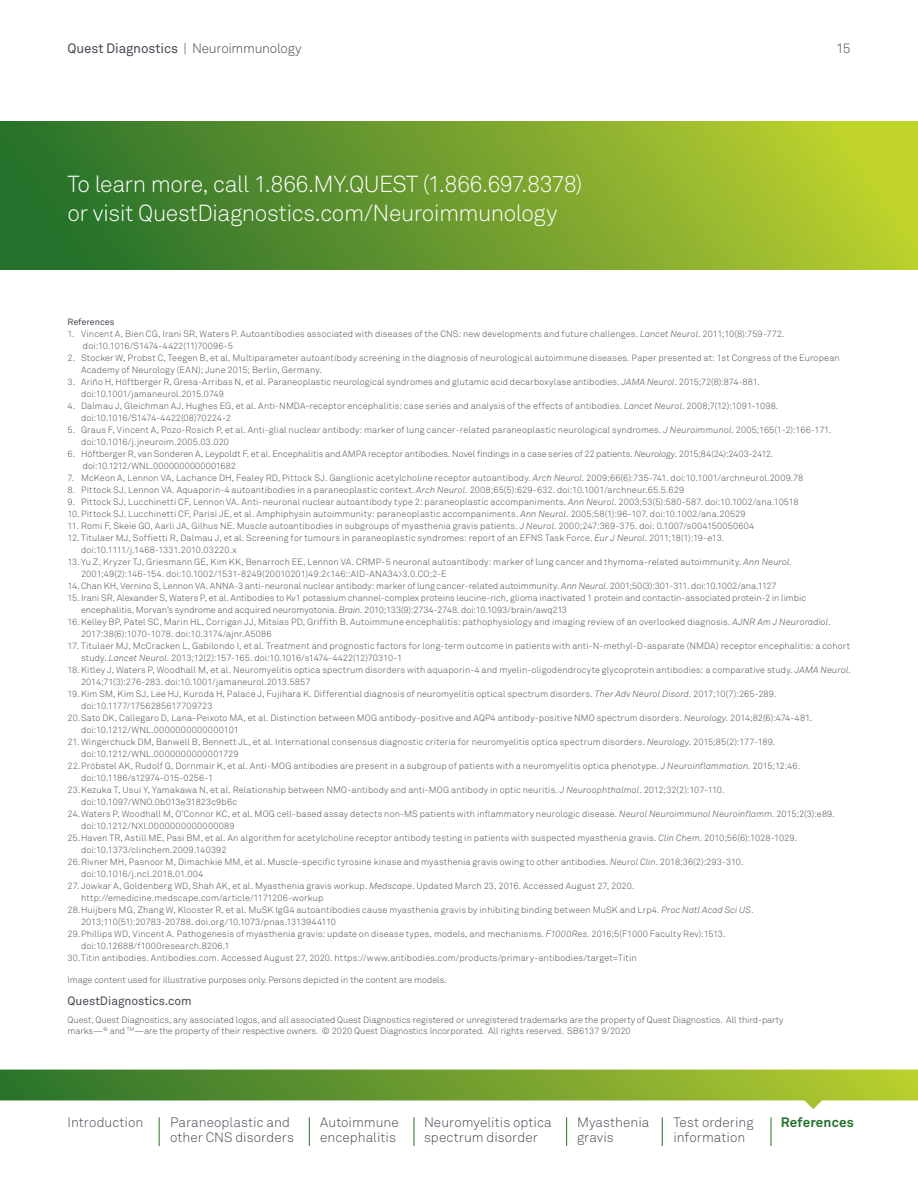
<style>
.page{position:relative;width:918px;height:1188px;background:#fff}
.page>*{position:absolute;margin:0;border:0;box-sizing:border-box;transform-origin:0 0}
.t1{font:300 22.95px/29.5px "Akkurat Pro";letter-spacing:-.02em;color:#fff}
.t2{font:300 13.5px/15px "Akkurat Pro";letter-spacing:.005em;color:#464b54}
.t3{font:13.5px "Akkurat Pro";letter-spacing:-.01em;color:#464b54}
.t4{font:700 13.5px "Akkurat Pro";letter-spacing:.01em;color:#23712a}
.t5{font:12px "Akkurat Pro";color:#464b54}
.t6{font:300 9px/12px "Akkurat Pro";letter-spacing:.015em;color:#464b54}
.t7{font:9px "Akkurat Pro";color:#464b54}
.s1{font-weight:300}
.s2{font-style:italic}
</style>
<div class="page">
<div style="left:0;top:122px;width:918px;height:148px;background:linear-gradient(to right,#1f6b2c,#c2d22f)"></div>
<svg style="left:0;top:1070px;width:918px;height:39px"></svg>
<svg style="left:159px;top:1117px;width:1px;height:29px"></svg>
<svg style="left:309px;top:1117px;width:1px;height:29px"></svg>
<svg style="left:414px;top:1117px;width:1px;height:29px"></svg>
<svg style="left:566px;top:1117px;width:1px;height:29px"></svg>
<svg style="left:662px;top:1117px;width:1px;height:29px"></svg>
<svg style="left:771px;top:1117px;width:1px;height:29px"></svg>
<h2 class="t3" style="left:68px;top:40px;width:236px">Quest Diagnostics <span class="s1">| Neuroimmunology</span></h2>
<h2 class="t2" style="left:836px;top:40px;width:16px">15</h2>
<p class="t1" style="left:68px;top:169px;width:517px">To learn more, call 1.866.MY.QUEST (1.866.697.8378) or visit QuestDiagnostics.com/Neuroimmunology</p>
<p class="t7" style="left:68px;top:317px;width:49px">References</p>
<p class="t6" style="left:83px;top:328px;width:703px;text-indent:-15px">1. Vincent A, Bien CG, Irani SR, Waters P. Autoantibodies associated with diseases of the CNS: new developments and future challenges. <span class="s2">Lancet Neurol</span>. 2011;10(8):759-772. doi:10.1016/S1474-4422(11)70096-5</p>
<p class="t6" style="left:81px;top:352px;width:760px;text-indent:-14px">2. Stocker W, Probst C, Teegen B, et al. Multiparameter autoantibody screening in the diagnosis of neurological autoimmune diseases. Paper presented at: 1st Congress of the European<br>Academy of Neurology (EAN); June 2015; Berlin, Germany.</p>
<p class="t6" style="left:81px;top:376px;width:680px;text-indent:-14px">3. Ariño H, Höftberger R, Gresa-Arribas N, et al. Paraneoplastic neurological syndromes and glutamic acid decarboxylase antibodies. <span class="s2">JAMA Neurol</span>. 2015;72(8):874-881. doi:10.1001/jamaneurol.2015.0749</p>
<p class="t6" style="left:81px;top:400px;width:699px;text-indent:-14px">4. Dalmau J, Gleichman AJ, Hughes EG, et al. Anti-NMDA-receptor encephalitis: case series and analysis of the effects of antibodies. <span class="s2">Lancet Neurol</span>. 2008;7(12):1091-1098. doi:10.1016/S1474-4422(08)70224-2</p>
<p class="t6" style="left:81px;top:424px;width:752px;text-indent:-14px">5. Graus F, Vincent A, Pozo-Rosich P, et al. Anti-glial nuclear antibody: marker of lung cancer-related paraneoplastic neurological syndromes. <span class="s2">J Neuroimmunol</span>. 2005;165(1-2):166-171. doi:10.1016/j.jneuroim.2005.03.020</p>
<p class="t6" style="left:83px;top:448px;width:692px;text-indent:-15px">6. Höftberger R, van Sonderen A, Leypoldt F, et al. Encephalitis and AMPA receptor antibodies. Novel findings in a case series of 22 patients. <span class="s2">Neurology</span>. 2015;84(24):2403-2412. doi:10.1212/WNL.0000000000001682</p>
<p class="t6" style="left:68px;top:472px;width:737px">7. McKeon A, Lennon VA, Lachance DH, Fealey RD, Pittock SJ. Ganglionic acetylcholine receptor autoantibody. <span class="s2">Arch Neurol</span>. 2009;66(6):735-741. doi:10.1001/archneurol.2009.78</p>
<p class="t6" style="left:68px;top:484px;width:618px">8. Pittock SJ, Lennon VA. Aquaporin-4 autoantibodies in a paraneoplastic context. <span class="s2">Arch Neurol.</span> 2008;65(5):629-632. doi:10.1001/archneur.65.5.629</p>
<p class="t6" style="left:68px;top:496px;width:733px">9. Pittock SJ, Lucchinetti CF, Lennon VA. Anti-neuronal nuclear autoantibody type 2: paraneoplastic accompaniments. <span class="s2">Ann Neurol</span>. 2003;53(5):580-587. doi:10.1002/ana.10518</p>
<p class="t6" style="left:68px;top:508px;width:679px">10.Pittock SJ, Lucchinetti CF, Parisi JE, et al. Amphiphysin autoimmunity: paraneoplastic accompaniments. <span class="s2">Ann Neurol</span>. 2005;58(1):96-107. doi:10.1002/ana.20529</p>
<p class="t6" style="left:68px;top:520px;width:688px">11. Romi F, Skeie GO, Aarli JA, Gilhus NE. Muscle autoantibodies in subgroups of myasthenia gravis patients. <span class="s2">J Neurol.</span> 2000;247:369-375. doi: 0.1007/s004150050604</p>
<p class="t6" style="left:81px;top:532px;width:645px;text-indent:-14px">12. Titulaer MJ, Soffietti R, Dalmau J, et al. Screening for tumours in paraneoplastic syndromes: report of an EFNS Task Force. <span class="s2">Eur J Neurol</span>. 2011;18(1):19-e13. doi:10.1111/j.1468-1331.2010.03220.x</p>
<p class="t6" style="left:81px;top:556px;width:712px;text-indent:-14px">13.Yu Z, Kryzer TJ, Griesmann GE, Kim KK, Benarroch EE, Lennon VA. CRMP-5 neuronal autoantibody: marker of lung cancer and thymoma-related autoimmunity. <span class="s2">Ann Neurol</span>.<br>2001;49(2):146-154. doi:10.1002/1531-8249(20010201)49:2&lt;146::AID-ANA34&gt;3.0.CO;2-E</p>
<p class="t6" style="left:68px;top:580px;width:711px">14.Chan KH, Vernino S, Lennon VA. ANNA-3 anti-neuronal nuclear antibody: marker of lung cancer-related autoimmunity. <span class="s2">Ann Neurol</span>. 2001;50(3):301-311. doi:10.1002/ana.1127</p>
<p class="t6" style="left:81px;top:592px;width:727px;text-indent:-14px">15.Irani SR, Alexander S, Waters P, et al. Antibodies to Kv1 potassium channel-complex proteins leucine-rich, glioma inactivated 1 protein and contactin-associated protein-2 in limbic encephalitis, Morvan’s syndrome and acquired neuromyotonia. <span class="s2">Brain</span>. 2010;133(9):2734-2748. doi:10.1093/brain/awq213</p>
<p class="t6" style="left:81px;top:616px;width:751px;text-indent:-14px">16.Kelley BP, Patel SC, Marin HL, Corrigan JJ, Mitsias PD, Griffith B. Autoimmune encephalitis: pathophysiology and imaging review of an overlooked diagnosis. <span class="s2">AJNR Am J Neuroradiol</span>.<br>2017:38(6):1070-1078. doi:10.3174/ajnr.A5086</p>
<p class="t6" style="left:81px;top:640px;width:771px;text-indent:-14px">17. Titulaer MJ, McCracken L, Gabilondo I, et al. Treatment and prognostic factors for long-term outcome in patients with anti-N-methyl-D-asparate (NMDA) receptor encephalitis: a cohort study. <span class="s2">Lancet Neurol</span>. 2013;12(2):157-165. doi:10.1016/s1474-4422(12)70310-1</p>
<p class="t6" style="left:81px;top:664px;width:771px;text-indent:-14px">18.Kitley J, Waters P, Woodhall M, et al. Neuromyelitis optica spectrum disorders with aquaporin-4 and myelin-oligodendrocyte glycoprotein antibodies: a comparative study. <span class="s2">JAMA Neurol</span>.<br>2014;71(3):276-283. doi:10.1001/jamaneurol.2013.5857</p>
<p class="t6" style="left:81px;top:688px;width:697px;text-indent:-14px">19.Kim SM, Kim SJ, Lee HJ, Kuroda H, Palace J, Fujihara K. Differential diagnosis of neuromyelitis optical spectrum disorders. <span class="s2">Ther Adv Neurol Disord</span>. 2017;10(7):265-289. doi:10.1177/1756285617709723</p>
<p class="t6" style="left:81px;top:712px;width:733px;text-indent:-14px">20.Sato DK, Callegaro D, Lana-Peixoto MA, et al. Distinction between MOG antibody-positive and AQP4 antibody-positive NMO spectrum disorders. <span class="s2">Neurology</span>. 2014;82(6):474-481. doi:10.1212/WNL.0000000000000101</p>
<p class="t6" style="left:81px;top:736px;width:696px;text-indent:-14px">21. Wingerchuck DM, Banwell B, Bennett JL, et al. International consensus diagnostic criteria for neuromyelitis optica spectrum disorders. <span class="s2">Neurology</span>. 2015;85(2):177-189. doi:10.1212/WNL.0000000000001729</p>
<p class="t6" style="left:81px;top:760px;width:721px;text-indent:-14px">22.Pröbstel AK, Rudolf G, Dornmair K, et al. Anti-MOG antibodies are present in a subgroup of patients with a neuromyelitis optica phenotype. <span class="s2">J Neuroinflammation</span>. 2015;12:46. doi:10.1186/s12974-015-0256-1</p>
<p class="t6" style="left:81px;top:784px;width:645px;text-indent:-14px">23.Kezuka T, Usui Y, Yamakawa N, et al. Relationship between NMO-antibody and anti-MOG antibody in optic neuritis. <span class="s2">J Neuroophthalmol</span>. 2012;32(2):107-110. doi:10.1097/WNO.0b013e31823c9b6c</p>
<p class="t6" style="left:81px;top:808px;width:755px;text-indent:-14px">24.Waters P, Woodhall M, O’Connor KC, et al. MOG cell-based assay detects non-MS patients with inflammatory neurologic disease. <span class="s2">Neurol Neuroimmunol Neuroinflamm</span>. 2015;2(3):e89. doi:10.1212/NXI.0000000000000089</p>
<p class="t6" style="left:81px;top:832px;width:718px;text-indent:-14px">25.Haven TR, Astill ME, Pasi BM, et al. An algorithm for acetylcholine receptor antibody testing in patients with suspected myasthenia gravis. <span class="s2">Clin Chem</span>. 2010;56(6):1028-1029. doi:10.1373/clinchem.2009.140392</p>
<p class="t6" style="left:81px;top:856px;width:664px;text-indent:-14px">26.Rivner MH, Pasnoor M, Dimachkie MM, et al. Muscle-specific tyrosine kinase and myasthenia gravis owing to other antibodies. <span class="s2">Neurol Clin</span>. 2018;36(2):293-310. doi:10.1016/j.ncl.2018.01.004</p>
<p class="t6" style="left:81px;top:880px;width:555px;text-indent:-14px">27. Jowkar A, Goldenberg WD, Shah AK, et al. Myasthenia gravis workup. <span class="s2">Medscape</span>. Updated March 23, 2016. Accessed August 27, 2020. http://emedicine.medscape.com/article/1171206-workup</p>
<p class="t6" style="left:81px;top:904px;width:674px;text-indent:-14px">28.Huijbers MG, Zhang W, Klooster R, et al. MuSK IgG4 autoantibodies cause myasthenia gravis by inhibiting binding between MuSK and Lrp4. <span class="s2">Proc Natl Acad Sci US</span>.<br>2013;110(51):20783-20788. doi.org/10.1073/pnas.1313944110</p>
<p class="t6" style="left:81px;top:928px;width:646px;text-indent:-14px">29.Phillips WD, Vincent A. Pathogenesis of myasthenia gravis: update on disease types, models, and mechanisms. <span class="s2">F1000Res</span>. 2016;5(F1000 Faculty Rev):1513. doi:10.12688/f1000research.8206.1</p>
<p class="t6" style="left:68px;top:952px;width:571px">30.Titin antibodies. Antibodies.com. Accessed August 27, 2020. https://www.antibodies.com/products/primary-antibodies/target=Titin</p>
<p class="t6" style="left:68px;top:974px;width:381px">Image content used for illustrative purposes only. Persons depicted in the content are models.</p>
<p class="t5" style="left:68px;top:994px;width:126px">QuestDiagnostics.com</p>
<p class="t6" style="left:68px;top:1015px;width:717px;line-height:10.5px">Quest, Quest Diagnostics, any associated logos, and all associated Quest Diagnostics registered or unregistered trademarks are the property of Quest Diagnostics. All third-party marks—<sup>®</sup> and <sup>TM</sup>—are the property of their respective owners. © 2020 Quest Diagnostics Incorporated. All rights reserved. SB6137 9/2020</p>
<p class="t2" style="left:68px;top:1115px;width:77px">Introduction</p>
<p class="t2" style="left:170px;top:1115px;width:125px">Paraneoplastic and other CNS disorders</p>
<p class="t2" style="left:320px;top:1115px;width:80px">Autoimmune encephalitis</p>
<p class="t2" style="left:424px;top:1115px;width:129px">Neuromyelitis optica spectrum disorder</p>
<p class="t2" style="left:577px;top:1115px;width:74px">Myasthenia gravis</p>
<p class="t2" style="left:673px;top:1115px;width:82px">Test ordering information</p>
<p class="t4" style="left:781px;top:1114px;width:74px">References</p>
</div>
